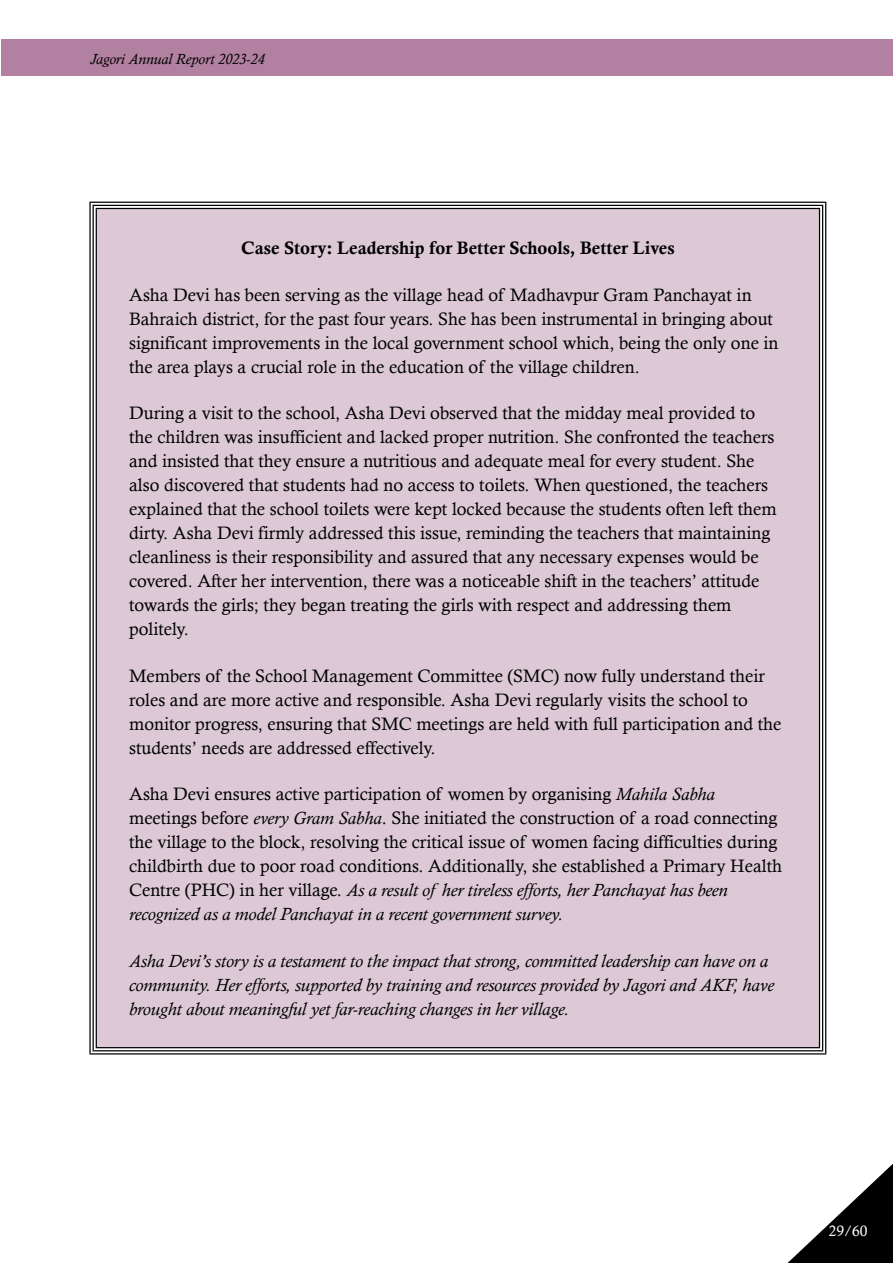
<style>
.page{position:relative;width:893px;height:1263px;background:#fff}
.page>*{position:absolute;margin:0;border:0;box-sizing:border-box;transform-origin:0 0}
.t1{font:18px/24px "Calisto";color:#000}
.t2{font:italic 18px/24px "Calisto";color:#000}
.t3{font:18px "Calis MT Bol";color:#000}
.t4{font:italic 15px "Calisto";color:#000}
.t5{font:15px "Calisto";color:#fff}
.s1{font-style:italic}
</style>
<div class="page">
<div style="left:1px;top:39px;width:892px;height:37px;background:#b281a1"></div>
<svg style="left:788px;top:1164px;width:105px;height:99px"></svg>
<div style="left:93px;top:205px;width:730px;height:846px;background:#dcc9d5"></div>
<svg style="left:92px;top:204px;width:732px;height:5px;background:#dedede"></svg>
<svg style="left:92px;top:209px;width:4px;height:838px;background:#bababa"></svg>
<svg style="left:820px;top:209px;width:4px;height:838px;background:#dadada"></svg>
<svg style="left:92px;top:1047px;width:732px;height:5px;background:#bfbfbf"></svg>
<hr style="left:89px;top:202px;width:737px;height:1px;background:#000">
<hr style="left:93px;top:205px;width:730px;height:1px;background:#000">
<hr style="left:96px;top:208px;width:724px;height:1px;background:#000">
<hr style="left:89px;top:203px;width:2px;height:850px;background:#000">
<hr style="left:93px;top:206px;width:1px;height:844px;background:#000">
<hr style="left:96px;top:209px;width:1px;height:838px;background:#000">
<hr style="left:819px;top:209px;width:1px;height:838px;background:#000">
<hr style="left:822px;top:206px;width:1px;height:844px;background:#000">
<hr style="left:825px;top:203px;width:1px;height:850px;background:#000">
<hr style="left:96px;top:1047px;width:724px;height:1px;background:#000">
<hr style="left:93px;top:1050px;width:730px;height:1px;background:#000">
<hr style="left:89px;top:1053px;width:737px;height:1px;background:#000">
<p class="t4" style="left:90px;top:50px;width:176px">Jagori Annual Report 2023-24</p>
<p class="t3" style="left:241px;top:238px;width:435px">Case Story: Leadership for Better Schools, Better Lives</p>
<p class="t1" style="left:129px;top:282px;width:651px">Asha Devi has been serving as the village head of Madhavpur Gram Panchayat in Bahraich district, for the past four years. She has been instrumental in bringing about significant improvements in the local government school which, being the only one in the area plays a crucial role in the education of the village children.</p>
<p class="t1" style="left:129px;top:401px;width:649px">During a visit to the school, Asha Devi observed that the midday meal provided to the children was insufficient and lacked proper nutrition. She confronted the teachers and insisted that they ensure a nutritious and adequate meal for every student. She also discovered that students had no access to toilets. When questioned, the teachers explained that the school toilets were kept locked because the students often left them dirty. Asha Devi firmly addressed this issue, reminding the teachers that maintaining cleanliness is their responsibility and assured that any necessary expenses would be covered. After her intervention, there was a noticeable shift in the teachers’ attitude towards the girls; they began treating the girls with respect and addressing them politely.</p>
<p class="t1" style="left:129px;top:663px;width:654px">Members of the School Management Committee (SMC) now fully understand their roles and are more active and responsible. Asha Devi regularly visits the school to monitor progress, ensuring that SMC meetings are held with full participation and the students’ needs are addressed effectively.</p>
<p class="t1" style="left:129px;top:782px;width:654px">Asha Devi ensures active participation of women by organising <span class="s1">Mahila Sabha </span>meetings before <span class="s1">every Gram Sabha</span>. She initiated the construction of a road connecting the village to the block, resolving the critical issue of women facing difficulties during childbirth due to poor road conditions. Additionally, she established a Primary Health Centre (PHC) in her village. <span class="s1">As a result of her tireless efforts, her Panchayat has been recognized as a model Panchayat in a recent government survey.</span></p>
<p class="t2" style="left:129px;top:949px;width:646px">Asha Devi’s story is a testament to the impact that strong, committed leadership can have on a community. Her efforts, supported by training and resources provided by Jagori and AKF, have brought about meaningful yet far-reaching changes in her village.</p>
<p class="t5" style="left:829px;top:1222px;width:40px">29/60</p>
</div>
